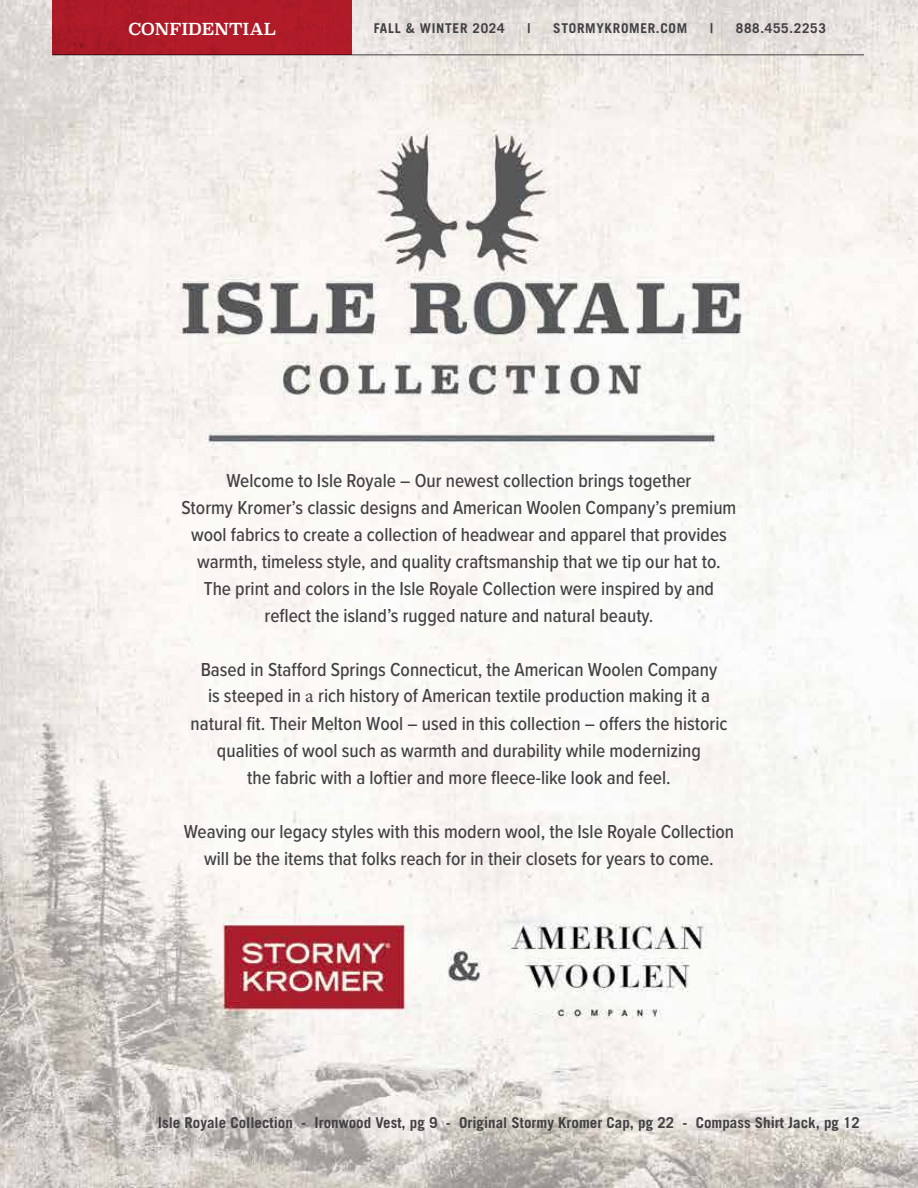
<style>
.page{position:relative;width:918px;height:1188px;background:#fff}
.page>*{position:absolute;margin:0;border:0;box-sizing:border-box;transform-origin:0 0}
.t1{font:500 19.5px/27px "Proxima Nova Cond";color:#414042;text-align:center}
.t2{font:16.5px "Superclarendon Rg";color:#fff}
.t3{font:700 15px "Trade Gothic LT Std";color:#414042}
.t4{font:700 13.5px "Trade Gothic LT Std";letter-spacing:.05em;color:#414042}
.s1{font-family:"Minion Pro";font-weight:400}
</style>
<div class="page">
<img style="left:0;top:0;width:918px;height:1188px">
<hr style="left:52px;top:54px;width:812px;height:1px;background:#414042">
<div style="left:52px;top:0;width:300px;height:55px;background:#af1b28"></div>
<p class="t2" style="left:128px;top:19px;width:149px">CONFIDENTIAL</p>
<p class="t4" style="left:374px;top:20px;width:133px">FALL &amp; WINTER 2024</p>
<p class="t4" style="left:527px;top:20px;width:4px">|</p>
<p class="t4" style="left:553px;top:20px;width:135px">STORMYKROMER.COM</p>
<p class="t4" style="left:710px;top:20px;width:4px">|</p>
<p class="t4" style="left:736px;top:20px;width:91px">888.455.2253</p>
<p class="t1" style="left:182px;top:466px;width:556px">Welcome to Isle Royale – Our newest collection brings together<br>Stormy Kromer’s classic designs and American Woolen Company’s premium wool fabrics to create a collection of headwear and apparel that provides warmth, timeless style, and quality craftsmanship that we tip our hat to.<br>The print and colors in the Isle Royale Collection were inspired by and reflect the island’s rugged nature and natural beauty.</p>
<p class="t1" style="left:191px;top:655px;width:538px">Based in Stafford Springs Connecticut, the American Woolen Company<br>is steeped in <span class="s1">a</span> rich history of American textile production making it a natural fit. Their Melton Wool – used in this collection – offers the historic qualities of wool such as warmth and durability while modernizing<br>the fabric with a loftier and more fleece-like look and feel.</p>
<p class="t1" style="left:184px;top:817px;width:552px">Weaving our legacy styles with this modern wool, the Isle Royale Collection will be the items that folks reach for in their closets for years to come.</p>
<p class="t3" style="left:158px;top:1114px;width:704px">Isle Royale Collection - Ironwood Vest, pg 9 - Original Stormy Kromer Cap, pg 22 - Compass Shirt Jack, pg 12</p>
</div>
